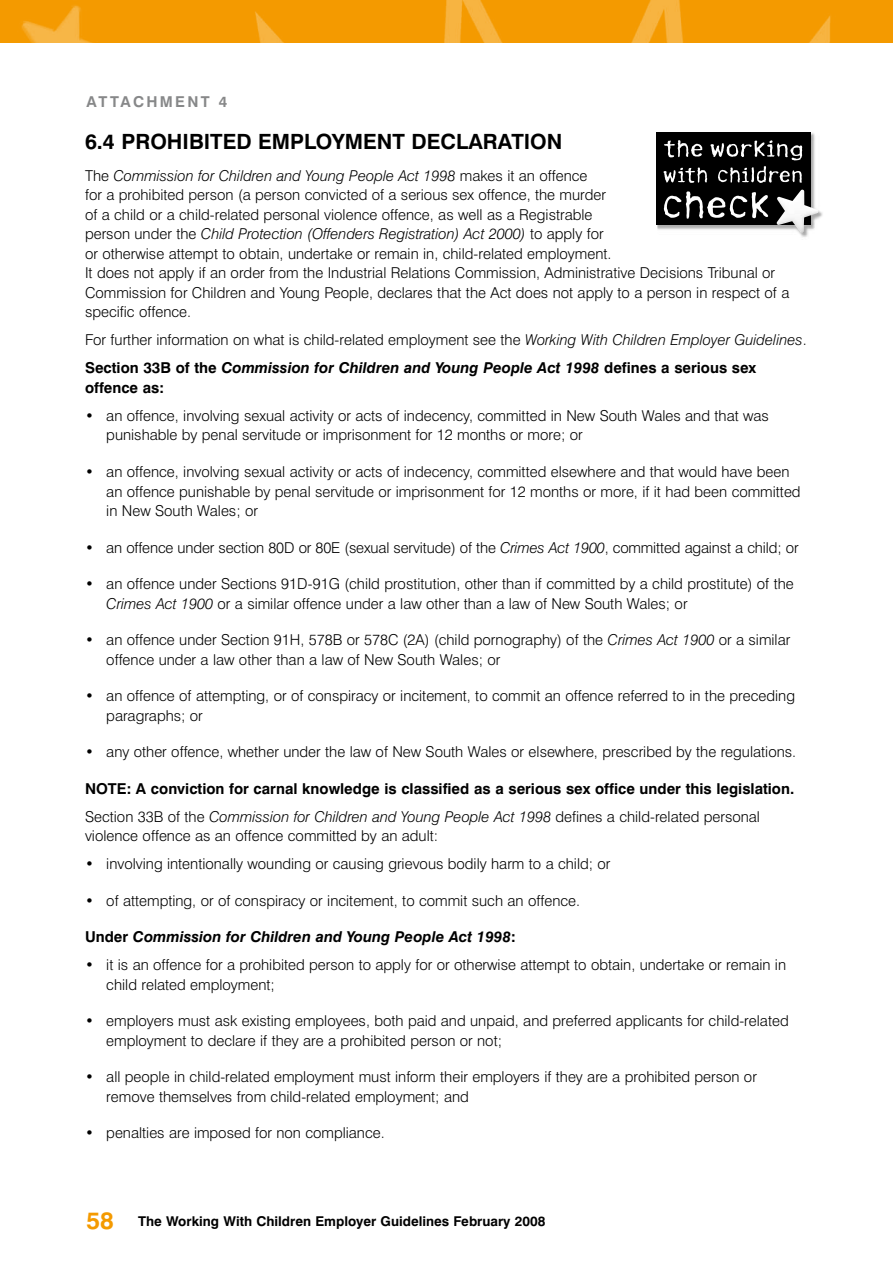
<style>
.page{position:relative;width:893px;height:1263px;background:#fff}
.page>*{position:absolute;margin:0;border:0;box-sizing:border-box;transform-origin:0 0}
.t1{font:700 21px "Swiss 721 BT";color:#000}
.t2{font:300 15px/19.5px "Swiss 721 BT";color:#000}
.t3{font:700 15px/28px "Swiss 721 BT";color:#000}
.t4{font:italic 700 15px "Swiss 721 BT";color:#000}
.t5{font:700 15px "Swiss 721 BT";letter-spacing:.15em;color:#878889}
.t6{font:700 13.5px "Swiss 721 BT";color:#000}
.s1{font-style:italic}
.s2{font-weight:700}
.s3{font-weight:700;font-style:italic}
.s4{font-weight:300}
.s5{font-weight:300;font-style:italic}
.s6{font-style:normal}
.s7{font-size:24px;color:#f49a00}
</style>
<div class="page">
<img style="left:0;top:0;width:893px;height:43px">
<img style="left:808px;top:132px;width:15px;height:87px">
<img style="left:808px;top:190px;width:10px;height:41px">
<div style="left:655px;top:133px;width:155px;height:92px;background:#000"></div>
<svg style="left:664px;top:140px;width:39px;height:18px"></svg>
<svg style="left:710px;top:140px;width:92px;height:20px"></svg>
<svg style="left:664px;top:167px;width:43px;height:16px"></svg>
<svg style="left:718px;top:166px;width:84px;height:17px"></svg>
<svg style="left:664px;top:191px;width:104px;height:28px"></svg>
<p class="t5" style="left:87px;top:93px;width:142px">ATTACH MENT 4</p>
<h1 class="t1" style="left:85px;top:128px;width:479px">6.4 PROHIBITED EMPLOYMENT DECLARATION</h1>
<p class="t2" style="left:85px;top:166px;width:706px">The <span class="s1">Commission for Children and Young People Act 1998</span> makes it an offence<br>for a prohibited person (a person convicted of a serious sex offence, the murder<br>of a child or a child-related personal violence offence, as well as a Registrable<br>person under the <span class="s1">Child Protection (Offenders Registration) Act 2000)</span> to apply for<br>or otherwise attempt to obtain, undertake or remain in, child-related employment.<br>It does not apply if an order from the Industrial Relations Commission, Administrative Decisions Tribunal or Commission for Children and Young People, declares that the Act does not apply to a person in respect of a specific offence.</p>
<p class="t2" style="left:85px;top:326px;width:723px;line-height:28px">For further information on what is child-related employment see the <span class="s1">Working With Children Employer Guidelines</span>.<br><span class="s2">Section 33B of the</span> <span class="s3">Commission for Children and Young People Act 1998</span> <span class="s2">defines a serious sex</span></p>
<p class="t3" style="left:85px;top:373px;width:81px">offence as:</p>
<p class="t2" style="left:106px;top:406px;width:664px;text-indent:-21px">• an offence, involving sexual activity or acts of indecency, committed in New South Wales and that was punishable by penal servitude or imprisonment for 12 months or more; or</p>
<p class="t2" style="left:106px;top:462px;width:696px;text-indent:-21px">• an offence, involving sexual activity or acts of indecency, committed elsewhere and that would have been an offence punishable by penal servitude or imprisonment for 12 months or more, if it had been committed in New South Wales; or</p>
<p class="t2" style="left:85px;top:537px;width:715px">• an offence under section 80D or 80E (sexual servitude) of the <span class="s1">Crimes Act 1900</span>, committed against a child; or</p>
<p class="t2" style="left:106px;top:574px;width:689px;text-indent:-21px">• an offence under Sections 91D-91G (child prostitution, other than if committed by a child prostitute) of the<br><span class="s1">Crimes Act 1900</span> or a similar offence under a law other than a law of New South Wales; or</p>
<p class="t2" style="left:106px;top:630px;width:686px;text-indent:-21px">• an offence under Section 91H, 578B or 578C (2A) (child pornography) of the <span class="s1">Crimes Act 1900</span> or a similar offence under a law other than a law of New South Wales; or</p>
<p class="t2" style="left:106px;top:686px;width:690px;text-indent:-21px">• an offence of attempting, or of conspiracy or incitement, to commit an offence referred to in the preceding paragraphs; or</p>
<p class="t2" style="left:85px;top:742px;width:713px">• any other offence, whether under the law of New South Wales or elsewhere, prescribed by the regulations.</p>
<p class="t3" style="left:85px;top:774px;width:711px">NOTE: A conviction for carnal knowledge is classified as a serious sex office under this legislation.<br><span class="s4">Section 33B of the</span> <span class="s5">Commission for Children and Young People Act 1998</span> <span class="s4">defines a child-related personal</span></p>
<p class="t2" style="left:85px;top:826px;width:355px">violence offence as an offence committed by an adult:</p>
<p class="t2" style="left:85px;top:854px;width:527px">• involving intentionally wounding or causing grievous bodily harm to a child; or</p>
<p class="t2" style="left:85px;top:890px;width:497px">• of attempting, or of conspiracy or incitement, to commit such an offence.</p>
<p class="t4" style="left:85px;top:928px;width:432px"><span class="s6">Under</span> Commission for Children and Young People Act 1998<span class="s6">:</span></p>
<p class="t2" style="left:106px;top:955px;width:681px;text-indent:-21px">• it is an offence for a prohibited person to apply for or otherwise attempt to obtain, undertake or remain in child related employment;</p>
<p class="t2" style="left:106px;top:1011px;width:684px;text-indent:-21px">• employers must ask existing employees, both paid and unpaid, and preferred applicants for child-related employment to declare if they are a prohibited person or not;</p>
<p class="t2" style="left:106px;top:1067px;width:652px;text-indent:-21px">• all people in child-related employment must inform their employers if they are a prohibited person or remove themselves from child-related employment; and</p>
<p class="t2" style="left:85px;top:1123px;width:301px">• penalties are imposed for non compliance.</p>
<p class="t6" style="left:87px;top:1213px;width:460px"><span class="s7">58</span> The Working With Children Employer Guidelines February 2008</p>
</div>
